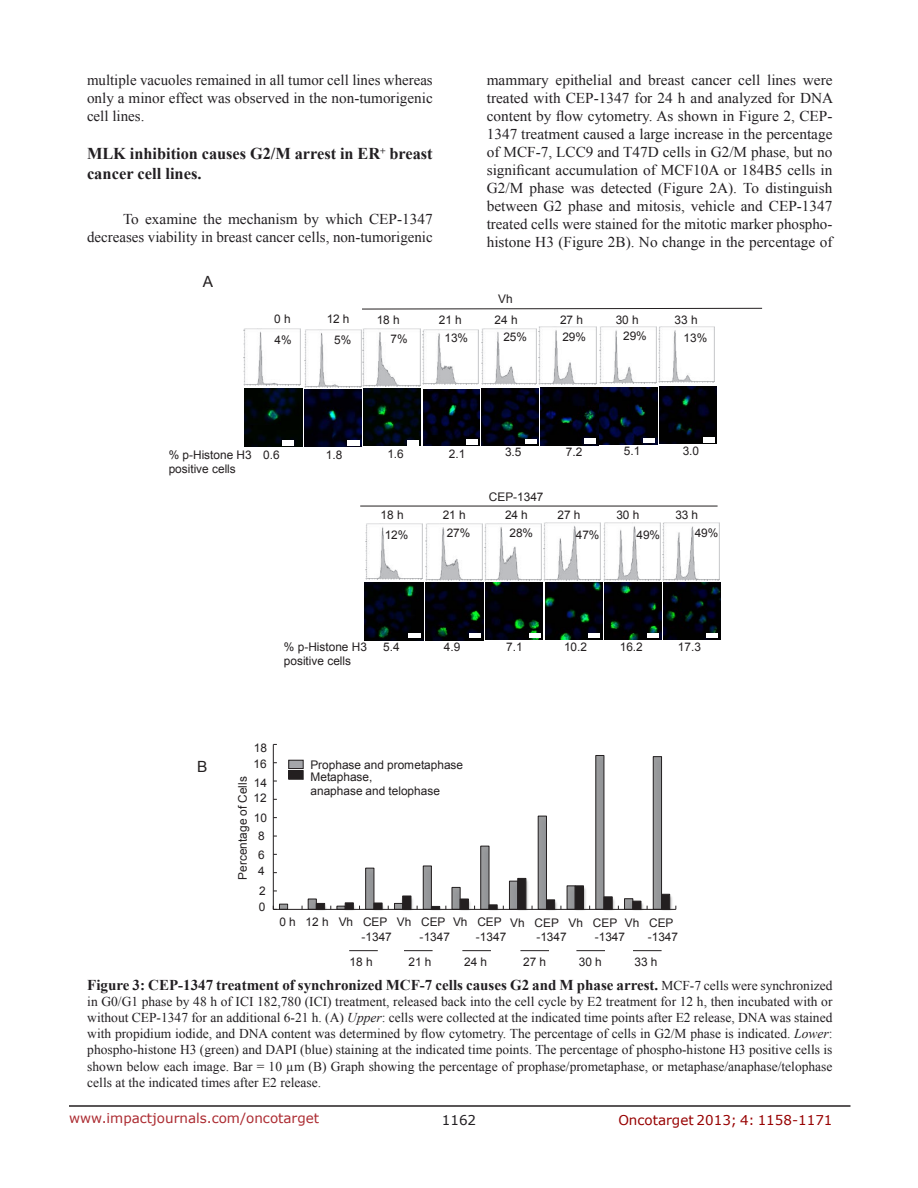
<style>
.page{position:relative;width:918px;height:1188px;background:#fff}
.page>*{position:absolute;margin:0;border:0;box-sizing:border-box;transform-origin:0 0}
.SubHeading{font:700 16.5px/19.8px "Times New Roman";color:#221f22}
.t1{font:15.45px "Arial";color:#231f20}
.BodyText{font:15px/18px "Times New Roman";color:#221f22;text-align:justify}
.FigureText{font:700 15px "Times New Roman";color:#221f22}
.FigureText-2{font:13.5px/16.2px "Times New Roman";color:#221f22;text-align:justify}
.t2{font:13.5px "Verdana";color:#ac2b31}
.t3{font:13.5px "Verdana";color:#970000}
.t4{font:13.5px "Verdana";color:#221f22}
.t5{font:11.85px/14.2px "Arial";color:#231f20}
.s1{font-weight:400;font-size:13.5px}
.s2{font-style:italic}
</style>
<div class="page">
<hr style="left:69px;top:1105px;width:781px;height:2px;background:#231f20">
<svg style="left:279px;top:755px;width:383px;height:154px"></svg>
<hr style="left:273px;top:744px;width:1px;height:165px;background:#231f20">
<hr style="left:273px;top:909px;width:403px;height:1px;background:#231f20">
<svg style="left:315px;top:878px;width:361px;height:32px"></svg>
<img style="left:663px;top:523px;width:57px;height:57px">
<img style="left:603px;top:523px;width:57px;height:57px">
<img style="left:544px;top:523px;width:57px;height:57px">
<img style="left:485px;top:523px;width:57px;height:57px">
<img style="left:425px;top:523px;width:57px;height:57px">
<img style="left:366px;top:523px;width:56px;height:57px">
<img style="left:659px;top:327px;width:55px;height:56px">
<img style="left:599px;top:327px;width:57px;height:57px">
<img style="left:539px;top:327px;width:57px;height:57px">
<img style="left:481px;top:329px;width:56px;height:55px">
<img style="left:423px;top:329px;width:55px;height:56px">
<img style="left:305px;top:329px;width:115px;height:58px">
<img style="left:243px;top:328px;width:58px;height:58px">
<img style="left:244px;top:388px;width:58px;height:58px">
<img style="left:304px;top:389px;width:57px;height:57px">
<img style="left:365px;top:582px;width:58px;height:58px">
<img style="left:364px;top:389px;width:57px;height:57px">
<img style="left:425px;top:582px;width:58px;height:58px">
<img style="left:423px;top:389px;width:56px;height:56px">
<img style="left:486px;top:582px;width:57px;height:58px">
<img style="left:481px;top:389px;width:58px;height:57px">
<img style="left:545px;top:582px;width:57px;height:58px">
<img style="left:541px;top:388px;width:57px;height:57px">
<img style="left:600px;top:387px;width:57px;height:58px">
<img style="left:604px;top:582px;width:57px;height:58px">
<img style="left:659px;top:387px;width:58px;height:57px">
<img style="left:663px;top:582px;width:58px;height:58px">
<svg style="left:349px;top:950px;width:29px;height:1px"></svg>
<svg style="left:404px;top:950px;width:29px;height:1px"></svg>
<svg style="left:462px;top:950px;width:29px;height:1px"></svg>
<svg style="left:520px;top:950px;width:29px;height:1px"></svg>
<svg style="left:576px;top:950px;width:29px;height:1px"></svg>
<svg style="left:633px;top:950px;width:29px;height:1px"></svg>
<div style="left:289px;top:760px;width:14px;height:9px;background:#a5a6aa"></div>
<div style="left:288px;top:760px;width:16px;height:9px;border:1px solid #231f20"></div>
<div style="left:289px;top:771px;width:14px;height:8px;background:#231f20"></div>
<div style="left:288px;top:770px;width:16px;height:10px;border:1px solid #231f20"></div>
<svg style="left:283px;top:441px;width:11px;height:4px"></svg>
<svg style="left:407px;top:441px;width:12px;height:4px"></svg>
<svg style="left:348px;top:441px;width:11px;height:4px"></svg>
<svg style="left:466px;top:440px;width:11px;height:4px"></svg>
<svg style="left:525px;top:439px;width:11px;height:5px"></svg>
<svg style="left:644px;top:438px;width:11px;height:5px"></svg>
<svg style="left:585px;top:439px;width:11px;height:4px"></svg>
<svg style="left:703px;top:438px;width:11px;height:4px"></svg>
<svg style="left:409px;top:633px;width:11px;height:5px"></svg>
<svg style="left:470px;top:633px;width:11px;height:5px"></svg>
<svg style="left:530px;top:633px;width:11px;height:5px"></svg>
<svg style="left:647px;top:633px;width:11px;height:5px"></svg>
<svg style="left:588px;top:633px;width:11px;height:5px"></svg>
<svg style="left:707px;top:633px;width:11px;height:5px"></svg>
<svg style="left:362px;top:307px;width:401px;height:3px"></svg>
<hr style="left:360px;top:506px;width:358px;height:1px;background:#231f20">
<p class="BodyText" style="left:87px;top:71px;width:347px">multiple vacuoles remained in all tumor cell lines whereas only a minor effect was observed in the non-tumorigenic cell lines.</p>
<p class="SubHeading" style="left:87px;top:143px;width:347px">MLK inhibition causes G2/M arrest in ER<sup>+</sup> breast cancer cell lines.</p>
<p class="BodyText" style="left:87px;top:210px;width:347px;text-align:right">To examine the mechanism by which CEP-1347 decreases viability in breast cancer cells, non-tumorigenic</p>
<p class="t1" style="left:203px;top:271px;width:12px">A</p>
<p class="BodyText" style="left:487px;top:71px;width:348px">mammary epithelial and breast cancer cell lines were treated with CEP-1347 for 24 h and analyzed for DNA content by flow cytometry. As shown in Figure 2, CEP-1347 treatment caused a large increase in the percentage of MCF-7, LCC9 and T47D cells in G2/M phase, but no significant accumulation of MCF10A or 184B5 cells in G2/M phase was detected (Figure 2A). To distinguish between G2 phase and mitosis, vehicle and CEP-1347 treated cells were stained for the mitotic marker phospho&shy;histone H3 (Figure 2B). No change in the percentage of</p>
<p class="t5" style="left:498px;top:291px;width:16px">Vh</p>
<p class="t5" style="left:274px;top:312px;width:18px">0 h</p>
<p class="t5" style="left:327px;top:312px;width:24px">12 h</p>
<p class="t5" style="left:377px;top:313px;width:25px">18 h</p>
<p class="t5" style="left:439px;top:313px;width:25px">21 h</p>
<p class="t5" style="left:495px;top:313px;width:25px">24 h</p>
<p class="t5" style="left:560px;top:313px;width:25px">27 h</p>
<p class="t5" style="left:616px;top:313px;width:25px">30 h</p>
<p class="t5" style="left:675px;top:313px;width:25px">33 h</p>
<p class="t5" style="left:275px;top:333px;width:19px">4%</p>
<p class="t5" style="left:334px;top:333px;width:19px">5%</p>
<p class="t5" style="left:391px;top:332px;width:19px">7%</p>
<p class="t5" style="left:444px;top:331px;width:25px">13%</p>
<p class="t5" style="left:503px;top:330px;width:25px">25%</p>
<p class="t5" style="left:562px;top:329px;width:25px">29%</p>
<p class="t5" style="left:623px;top:329px;width:25px">29%</p>
<p class="t5" style="left:684px;top:331px;width:25px">13%</p>
<p class="t5" style="left:169px;top:447px;width:85px">% p-Histone H3 positive cells</p>
<p class="t5" style="left:263px;top:448px;width:18px">0.6</p>
<p class="t5" style="left:326px;top:448px;width:18px">1.8</p>
<p class="t5" style="left:387px;top:447px;width:18px">1.6</p>
<p class="t5" style="left:449px;top:446px;width:18px">2.1</p>
<p class="t5" style="left:505px;top:445px;width:18px">3.5</p>
<p class="t5" style="left:566px;top:444px;width:18px">7.2</p>
<p class="t5" style="left:624px;top:444px;width:18px">5.1</p>
<p class="t5" style="left:683px;top:444px;width:18px">3.0</p>
<p class="t5" style="left:489px;top:490px;width:56px">CEP-1347</p>
<p class="t5" style="left:381px;top:507px;width:25px">18 h</p>
<p class="t5" style="left:443px;top:507px;width:25px">21 h</p>
<p class="t5" style="left:505px;top:507px;width:24px">24 h</p>
<p class="t5" style="left:557px;top:507px;width:24px">27 h</p>
<p class="t5" style="left:616px;top:507px;width:25px">30 h</p>
<p class="t5" style="left:675px;top:507px;width:24px">33 h</p>
<p class="t5" style="left:385px;top:527px;width:25px">12%</p>
<p class="t5" style="left:447px;top:526px;width:25px">27%</p>
<p class="t5" style="left:510px;top:526px;width:25px">28%</p>
<p class="t5" style="left:576px;top:528px;width:25px">47%</p>
<p class="t5" style="left:637px;top:527px;width:25px">49%</p>
<p class="t5" style="left:695px;top:526px;width:25px">49%</p>
<p class="t5" style="left:284px;top:640px;width:85px">% p-Histone H3 positive cells</p>
<p class="t5" style="left:383px;top:640px;width:18px">5.4</p>
<p class="t5" style="left:444px;top:640px;width:18px">4.9</p>
<p class="t5" style="left:506px;top:640px;width:18px">7.1</p>
<p class="t5" style="left:564px;top:639px;width:25px">10.2</p>
<p class="t5" style="left:620px;top:639px;width:25px">16.2</p>
<p class="t5" style="left:678px;top:639px;width:25px">17.3</p>
<p class="t1" style="left:197px;top:756px;width:12px">B</p>
<p class="t5" style="left:254px;top:740px;width:15px;line-height:15.9px">18<br>16</p>
<p class="t5" style="left:254px;top:774px;width:15px;line-height:15.9px">14<br>12</p>
<p class="t5" style="left:254px;top:809px;width:15px;line-height:18.3px;text-align:center">10<br>8<br>6</p>
<p class="t5" style="left:258px;top:860px;width:9px;line-height:20.7px">4<br>2</p>
<p class="t5" style="left:259px;top:900px;width:8px">0</p>
<p class="t5" style="left:235px;top:880px;width:104px;rotate:-90deg">Percentage of Cells</p>
<p class="t5" style="left:310px;top:758px;width:154px;line-height:11.9px">Prophase and prometaphase<br>Metaphase,</p>
<p class="t5" style="left:311px;top:783px;width:131px">anaphase and telophase</p>
<p class="t5" style="left:279px;top:915px;width:51px">0 h 12 h</p>
<p class="t5" style="left:362px;top:915px;width:32px;text-indent:-23px">Vh CEP -1347</p>
<p class="t5" style="left:420px;top:915px;width:32px;text-indent:-23px">Vh CEP -1347</p>
<p class="t5" style="left:476px;top:915px;width:32px;text-indent:-23px">Vh CEP -1347</p>
<p class="t5" style="left:536px;top:916px;width:32px;text-indent:-26px">Vh CEP -1347</p>
<p class="t5" style="left:595px;top:916px;width:32px;text-indent:-26px">Vh CEP -1347</p>
<p class="t5" style="left:648px;top:916px;width:32px;text-indent:-23px">Vh CEP -1347</p>
<p class="t5" style="left:350px;top:954px;width:25px">18 h</p>
<p class="t5" style="left:408px;top:954px;width:25px">21 h</p>
<p class="t5" style="left:464px;top:954px;width:25px">24 h</p>
<p class="t5" style="left:523px;top:954px;width:24px">27 h</p>
<p class="t5" style="left:579px;top:954px;width:25px">30 h</p>
<p class="t5" style="left:635px;top:954px;width:24px">33 h</p>
<p class="FigureText" style="left:87px;top:974px;width:747px">Figure 3: CEP-1347 treatment of synchronized MCF-7 cells causes G2 and M phase arrest. <span class="s1">MCF-7 cells were synchronized</span></p>
<p class="FigureText-2" style="left:87px;top:993px;width:747px">in G0/G1 phase by 48 h of ICI 182,780 (ICI) treatment, released back into the cell cycle by E2 treatment for 12 h, then incubated with or without CEP-1347 for an additional 6-21 h. (A) <span class="s2">Upper</span>: cells were collected at the indicated time points after E2 release, DNA was stained with propidium iodide, and DNA content was determined by flow cytometry. The percentage of cells in G2/M phase is indicated. <span class="s2">Lower</span>: phospho-histone H3 (green) and DAPI (blue) staining at the indicated time points. The percentage of phospho-histone H3 positive cells is shown below each image. Bar = 10 µm (B) Graph showing the percentage of prophase/prometaphase, or metaphase/anaphase/telophase cells at the indicated times after E2 release.</p>
<p class="t2" style="left:69px;top:1109px;width:252px">www.impactjournals.com/oncotarget</p>
<p class="t4" style="left:442px;top:1111px;width:36px">1162</p>
<p class="t3" style="left:618px;top:1111px;width:216px">Oncotarget 2013; 4: 1158-1171</p>
</div>
